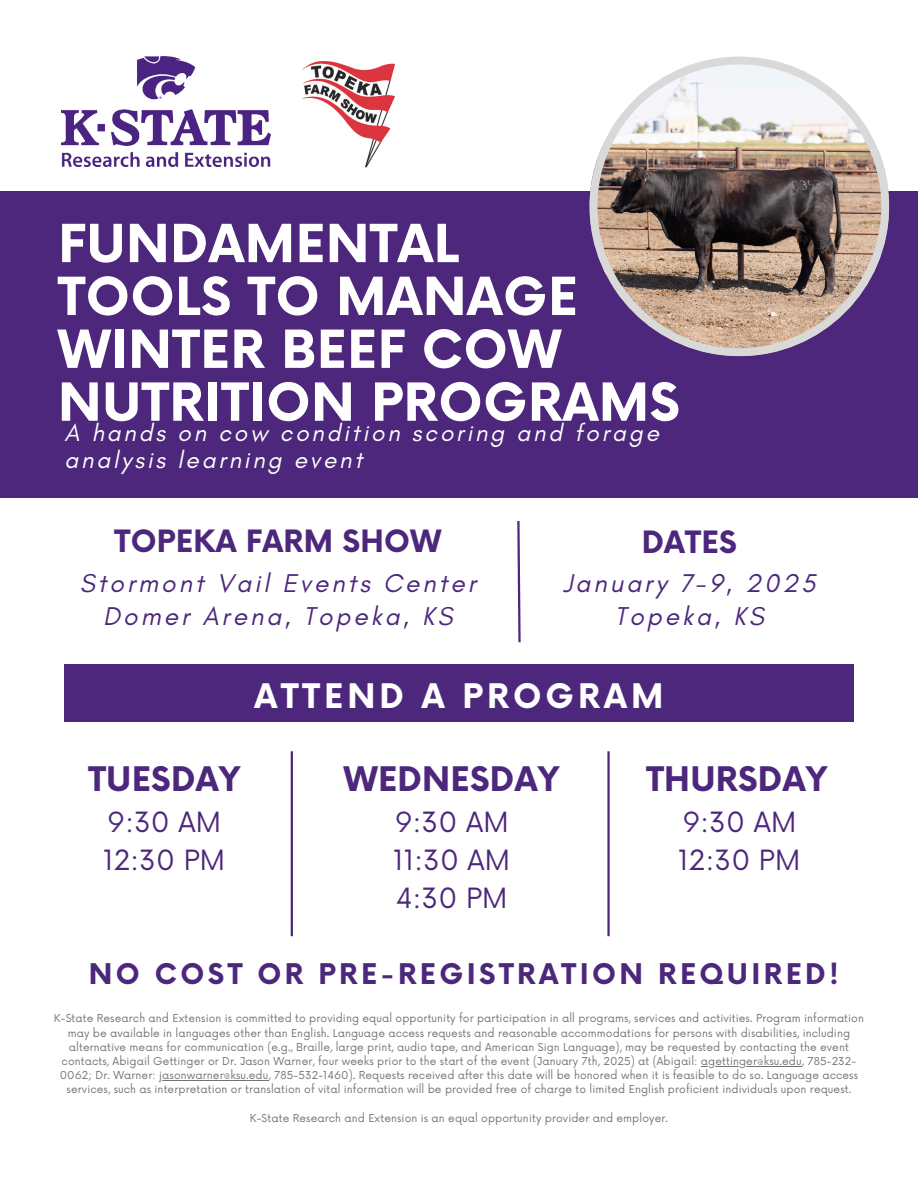
<style>
.page{position:relative;width:918px;height:1188px;background:#fff}
.page>*{position:absolute;margin:0;border:0;box-sizing:border-box;transform-origin:0 0}
.t1{font:700 51.15px/52.8px "Now";letter-spacing:.01em;color:#fff}
.t2{font:700 33px "Now";letter-spacing:.01em;color:#4c277b}
.t3{font:700 33px "Now";letter-spacing:.12em;color:#fff}
.t4{font:700 30px "Now";letter-spacing:.01em;color:#4c277b}
.t5{font:700 27.75px "Now";letter-spacing:.12em;color:#4c277b}
.t6{font:27.15px/38px "Now";letter-spacing:.01em;color:#4c277b}
.t7{font:italic 26.25px/32.7px "Glacial Indifference";letter-spacing:.115em;color:#4c277b;text-align:center}
.t8{font:italic 24.45px/27.2px "Glacial Indifference";letter-spacing:.115em;color:#fff}
.t9{font:10.65px/14.2px "Now";letter-spacing:.01em;color:#737373;text-align:center}
</style>
<div class="page">
<img style="left:62px;top:57px;width:209px;height:110px">
<div style="left:0;top:191px;width:918px;height:306px;background:#4c277b"></div>
<img style="left:302px;top:62px;width:92px;height:106px">
<hr style="left:291px;top:751px;width:2px;height:185px;background:#4c277b">
<hr style="left:607px;top:751px;width:3px;height:185px;background:#4c277b">
<div style="left:64px;top:665px;width:790px;height:57px;background:#4c277b"></div>
<svg style="left:517px;top:521px;width:4px;height:122px"></svg>
<svg style="left:590px;top:57px;width:299px;height:299px"></svg>
<hr style="left:701px;top:1066px;width:101px;height:1px;background:#737373">
<hr style="left:159px;top:1080px;width:109px;height:1px;background:#737373">
<h2 class="t1" style="left:58px;top:220px;width:623px">FUNDAMENTAL<br>TOOLS TO MANAGE<br>WINTER BEEF COW<br>NUTRITION PROGRAMS</h2>
<p class="t8" style="left:64px;top:419px;width:596px">A hands on cow condition scoring and forage analysis learning event</p>
<h2 class="t4" style="left:115px;top:525px;width:328px">TOPEKA FARM SHOW</h2>
<h6 class="t4" style="left:642px;top:526px;width:97px">DATES</h6>
<h2 class="t7" style="left:80px;top:567px;width:398px;line-height:32.2px">Stormont Vail Events Center<br>Domer Arena, Topeka, KS</h2>
<p class="t7" style="left:563px;top:566px;width:254px">January 7-9, 2025<br>Topeka, KS</p>
<p class="t3" style="left:254px;top:678px;width:410px">ATTEND A PROGRAM</p>
<h4 class="t2" style="left:89px;top:761px;width:154px">TUESDAY</h4>
<h2 class="t2" style="left:344px;top:761px;width:217px">WEDNESDAY</h2>
<h4 class="t2" style="left:646px;top:761px;width:183px">THURSDAY</h4>
<h2 class="t6" style="left:103px;top:805px;width:124px">9:30 AM<br>12:30 PM</h2>
<h4 class="t6" style="left:393px;top:805px;width:118px;text-align:justify">9:30 AM 11:30 AM 4:30 PM</h4>
<h3 class="t6" style="left:678px;top:805px;width:124px">9:30 AM<br>12:30 PM</h3>
<h3 class="t5" style="left:89px;top:959px;width:752px">NO COST OR PRE-REGISTRATION REQUIRED!</h3>
<h5 class="t9" style="left:54px;top:1012px;width:812px">K-State Research and Extension is committed to providing equal opportunity for participation in all programs, services and activities. Program information may be available in languages other than English. Language access requests and reasonable accommodations for persons with disabilities, including alternative means for communication (e.g., Braille, large print, audio tape, and American Sign Language), may be requested by contacting the event contacts, Abigail Gettinger or Dr. Jason Warner, four weeks prior to the start of the event (January 7th, 2025) at (Abigail: agettinger@ksu.edu, 785-232-</h5>
<h5 class="t9" style="left:60px;top:1069px;width:800px">0062; Dr. Warner: jasonwarner@ksu.edu, 785-532-1460). Requests received after this date will be honored when it is feasible to do so. Language access</h5>
<h2 class="t9" style="left:67px;top:1083px;width:786px">services, such as interpretation or translation of vital information will be provided free of charge to limited English proficient individuals upon request.</h2>
<h2 class="t9" style="left:250px;top:1111px;width:420px">K-State Research and Extension is an equal opportunity provider and employer.</h2>
</div>
